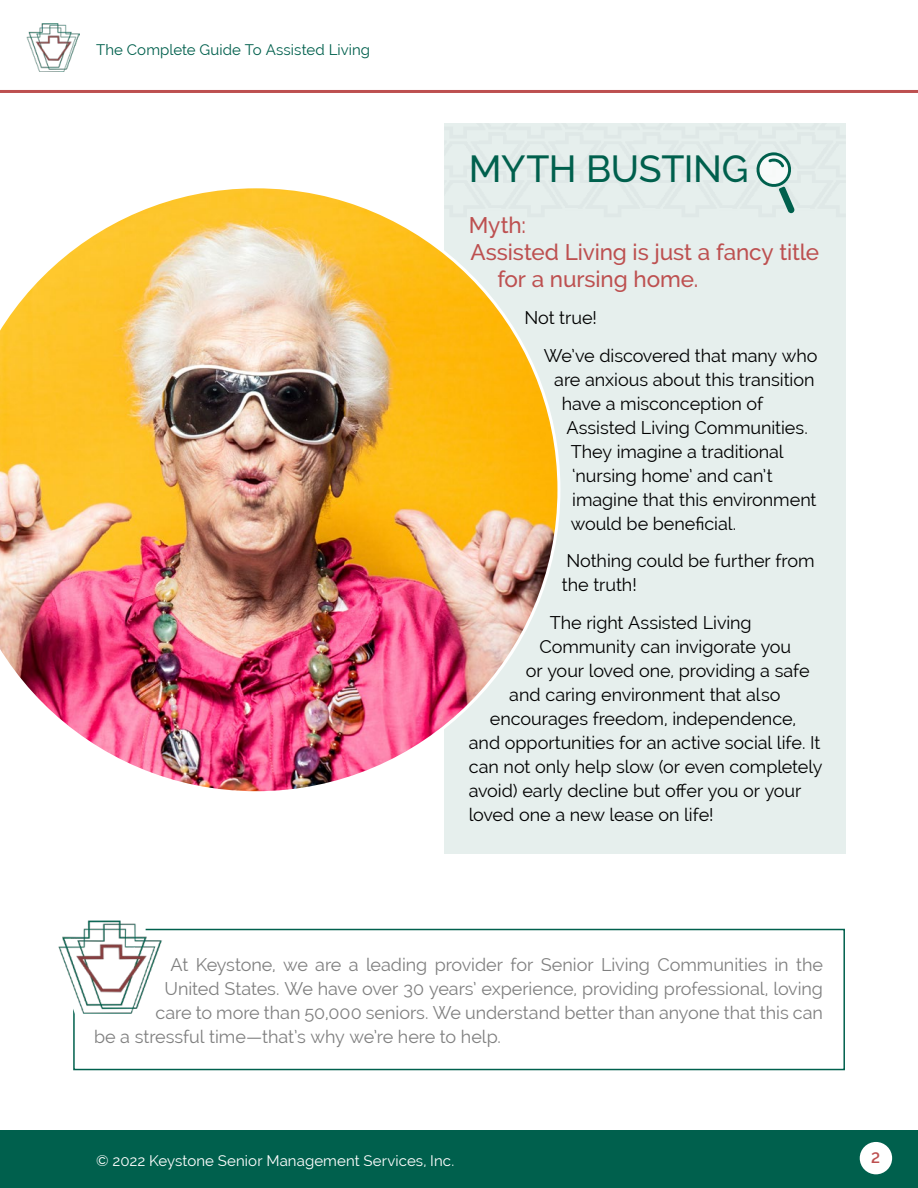
<style>
.page{position:relative;width:918px;height:1188px;background:#fff}
.page>*{position:absolute;margin:0;border:0;box-sizing:border-box;transform-origin:0 0}
.t1{font:500 37.5px "Raleway";letter-spacing:-.01em;color:#00604d}
.t2{font:500 22.5px "Raleway";letter-spacing:-.005em;color:#bd5050}
.t3{font:18px/37.5px "Raleway";letter-spacing:-.005em;color:#000}
.t4{font:18px "Raleway";letter-spacing:-.005em;color:#808080}
.t5{font:15px "Raleway";letter-spacing:.005em;color:#fff}
.t6{font:15px "Raleway";letter-spacing:.005em;color:#00604d}
.t7{font:600 15px "Raleway";color:#bd5050}
</style>
<div class="page">
<div style="left:444px;top:123px;width:402px;height:730px;background:#e6efed"></div>
<img style="left:0;top:188px;width:560px;height:604px">
<div style="left:73px;top:929px;width:772px;height:141px;border:2px solid #00604d"></div>
<svg style="left:73px;top:928px;width:97px;height:93px"></svg>
<img style="left:58px;top:920px;width:104px;height:93px">
<svg style="left:756px;top:152px;width:39px;height:61px"></svg>
<img style="left:26px;top:24px;width:53px;height:47px">
<div style="left:0;top:1131px;width:918px;height:57px;background:#00604d"></div>
<div style="left:860px;top:1142px;width:32px;height:32px;background:#fff;border-radius:50%"></div>
<hr style="left:0;top:90px;width:918px;height:3px;background:#bd5050">
<p class="t6" style="left:96px;top:41px;width:276px">The Complete Guide To Assisted Living</p>
<h1 class="t1" style="left:469px;top:147px;width:281px">MYTH BUSTING</h1>
<p class="t2" style="left:469px;top:212px;width:59px">Myth:</p>
<p class="t2" style="left:470px;top:239px;width:350px">Assisted Living is just a fancy title</p>
<p class="t2" style="left:497px;top:266px;width:203px">for a nursing home.</p>
<p class="t3" style="left:544px;top:299px;width:275px;text-indent:-19px">Not true!<br>We’ve discovered that many who</p>
<p class="t3" style="left:554px;top:361px;width:262px">are anxious about this transition</p>
<p class="t3" style="left:562px;top:385px;width:203px">have a misconception of</p>
<p class="t3" style="left:566px;top:409px;width:243px">Assisted Living Communities.</p>
<p class="t3" style="left:571px;top:433px;width:214px">They imagine a traditional</p>
<p class="t3" style="left:572px;top:457px;width:202px">‘nursing home’ and can’t</p>
<p class="t3" style="left:572px;top:481px;width:246px">imagine that this environment</p>
<p class="t3" style="left:571px;top:505px;width:167px">would be beneficial.</p>
<p class="t3" style="left:562px;top:549px;width:254px;line-height:24px">Nothing could be further from the truth!</p>
<p class="t3" style="left:550px;top:604px;width:203px">The right Assisted Living</p>
<p class="t3" style="left:539px;top:628px;width:254px">Community can invigorate you</p>
<p class="t3" style="left:526px;top:652px;width:285px">or your loved one, providing a safe</p>
<p class="t3" style="left:509px;top:676px;width:273px">and caring environment that also</p>
<p class="t3" style="left:490px;top:700px;width:308px">encourages freedom, independence,</p>
<p class="t3" style="left:469px;top:724px;width:353px">and opportunities for an active social life. It</p>
<p class="t3" style="left:469px;top:748px;width:355px">can not only help slow (or even completely</p>
<p class="t3" style="left:469px;top:772px;width:334px">avoid) early decline but offer you or your</p>
<p class="t3" style="left:469px;top:796px;width:246px">loved one a new lease on life!</p>
<p class="t4" style="left:171px;top:954px;width:654px">At Keystone, we are a leading provider for Senior Living Communities in the</p>
<p class="t4" style="left:165px;top:978px;width:660px">United States. We have over 30 years’ experience, providing professional, loving</p>
<p class="t4" style="left:156px;top:1002px;width:669px">care to more than 50,000 seniors. We understand better than anyone that this can</p>
<p class="t4" style="left:94px;top:1026px;width:409px">be a stressful time—that’s why we’re here to help.</p>
<p class="t5" style="left:96px;top:1152px;width:360px">© 2022 Keystone Senior Management Services, Inc.</p>
<p class="t7" style="left:871px;top:1150px;width:10px">2</p>
</div>
